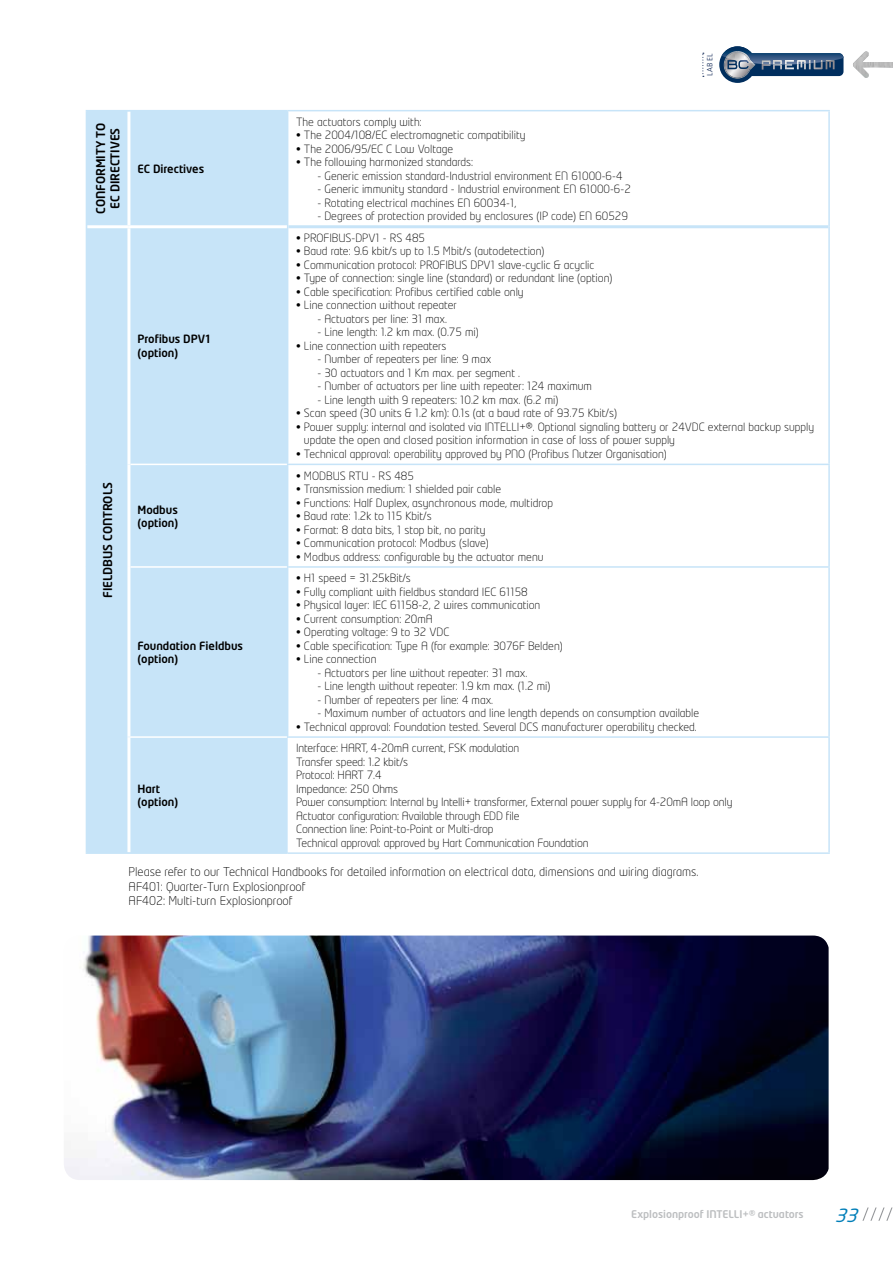
<style>
.page{position:relative;width:893px;height:1263px;background:#fff}
.page>*{position:absolute;margin:0;border:0;box-sizing:border-box;transform-origin:0 0}
.t1{font:italic 18px "Neo Tech";color:#007eb8}
.t2{font:300 12px/14.4px "Neo Tech";color:#000}
.t3{font:500 12px/14.4px "Neo Tech";color:#000;text-align:center}
.t4{font:300 11.25px/13.5px "Neo Tech";color:#000}
.t5{font:500 11.25px/13.5px "Neo Tech";color:#000}
.t6{font:500 10.5px "Neo Tech";color:#bcbec0}
.t7{font:300 7.8px "The Mix B3";letter-spacing:.1em;color:#001a4b}
</style>
<div class="page">
<div style="left:87px;top:111px;width:201px;height:741px;background:#c7e4f8"></div>
<hr style="left:287px;top:464px;width:543px;height:1px;background:#c7e4f8">
<hr style="left:287px;top:566px;width:543px;height:2px;background:#c7e4f8">
<hr style="left:287px;top:111px;width:1px;height:116px;background:#c7e4f8">
<hr style="left:287px;top:227px;width:1px;height:237px;background:#c7e4f8">
<hr style="left:287px;top:465px;width:1px;height:101px;background:#c7e4f8">
<hr style="left:287px;top:568px;width:1px;height:168px;background:#c7e4f8">
<hr style="left:288px;top:225px;width:540px;height:3px;background:#c7e4f8">
<hr style="left:287px;top:736px;width:543px;height:2px;background:#c7e4f8">
<hr style="left:127px;top:111px;width:3px;height:114px;background:#fff">
<hr style="left:87px;top:225px;width:42px;height:3px;background:#fff">
<hr style="left:129px;top:225px;width:158px;height:3px;background:#fff">
<hr style="left:127px;top:228px;width:3px;height:236px;background:#fff">
<hr style="left:127px;top:464px;width:3px;height:103px;background:#fff">
<hr style="left:127px;top:567px;width:3px;height:169px;background:#fff">
<hr style="left:127px;top:738px;width:3px;height:114px;background:#fff">
<hr style="left:130px;top:464px;width:157px;height:1px;background:#fff">
<hr style="left:130px;top:566px;width:157px;height:2px;background:#fff">
<hr style="left:127px;top:736px;width:160px;height:2px;background:#fff">
<hr style="left:86px;top:110px;width:43px;height:1px;background:#c7e4f8">
<hr style="left:86px;top:111px;width:1px;height:116px;background:#c7e4f8">
<hr style="left:129px;top:110px;width:159px;height:1px;background:#c7e4f8">
<hr style="left:288px;top:110px;width:542px;height:1px;background:#c7e4f8">
<hr style="left:828px;top:111px;width:2px;height:116px;background:#c7e4f8">
<hr style="left:86px;top:227px;width:1px;height:237px;background:#c7e4f8">
<hr style="left:86px;top:464px;width:1px;height:103px;background:#c7e4f8">
<hr style="left:86px;top:567px;width:1px;height:170px;background:#c7e4f8">
<hr style="left:86px;top:737px;width:1px;height:115px;background:#c7e4f8">
<hr style="left:86px;top:852px;width:43px;height:2px;background:#c7e4f8">
<hr style="left:828px;top:227px;width:2px;height:237px;background:#c7e4f8">
<hr style="left:828px;top:465px;width:2px;height:101px;background:#c7e4f8">
<hr style="left:828px;top:568px;width:2px;height:168px;background:#c7e4f8">
<hr style="left:828px;top:738px;width:2px;height:114px;background:#c7e4f8">
<hr style="left:129px;top:852px;width:159px;height:2px;background:#c7e4f8">
<hr style="left:288px;top:852px;width:542px;height:2px;background:#c7e4f8">
<img style="left:64px;top:935px;width:765px;height:245px">
<svg style="left:862px;top:1207px;width:31px;height:14px"></svg>
<img style="left:855px;top:51px;width:38px;height:27px">
<svg style="left:719px;top:46px;width:124px;height:37px"></svg>
<svg style="left:702px;top:53px;width:2px;height:24px"></svg>
<p class="t7" style="left:706px;top:76px;width:25px;rotate:-90deg">LABEL</p>
<p class="t3" style="left:93px;top:214px;width:92px;rotate:-90deg">CONFORMITY TO<br>EC DIRECTIVES</p>
<p class="t3" style="left:100px;top:598px;width:117px;rotate:-90deg">FIELDBUS CONTROLS</p>
<p class="t5" style="left:137px;top:162px;width:68px">EC Directives</p>
<p class="t5" style="left:137px;top:332px;width:75px">Profibus DPV1 (option)</p>
<p class="t5" style="left:137px;top:502px;width:42px">Modbus (option)</p>
<p class="t5" style="left:137px;top:639px;width:107px">Foundation Fieldbus (option)</p>
<p class="t5" style="left:137px;top:782px;width:42px">Hart (option)</p>
<p class="t4" style="left:296px;top:115px;width:127px">The actuators comply with:</p>
<p class="t4" style="left:296px;top:128px;width:231px">• The 2004/108/EC electromagnetic compatibility</p>
<p class="t4" style="left:296px;top:142px;width:159px">• The 2006/95/EC C Low Voltage</p>
<p class="t4" style="left:296px;top:155px;width:179px">• The following harmonized standards:</p>
<p class="t4" style="left:317px;top:169px;width:307px">- Generic emission standard-Industrial environment EN 61000-6-4</p>
<p class="t4" style="left:317px;top:182px;width:315px">- Generic immunity standard - Industrial environment EN 61000-6-2</p>
<p class="t4" style="left:317px;top:196px;width:200px">- Rotating electrical machines EN 60034-1,</p>
<p class="t4" style="left:317px;top:209px;width:312px">- Degrees of protection provided by enclosures (IP code) EN 60529</p>
<p class="t4" style="left:296px;top:231px;width:130px">• PROFIBUS-DPV1 - RS 485</p>
<p class="t4" style="left:296px;top:244px;width:250px">• Baud rate: 9.6 kbit/s up to 1.5 Mbit/s (autodetection)</p>
<p class="t4" style="left:296px;top:258px;width:300px">• Communication protocol: PROFIBUS DPV1 slave-cyclic &amp; acyclic</p>
<p class="t4" style="left:296px;top:271px;width:318px">• Type of connection: single line (standard) or redundant line (option)</p>
<p class="t4" style="left:296px;top:285px;width:229px">• Cable specification: Profibus certified cable only</p>
<p class="t4" style="left:296px;top:298px;width:162px">• Line connection without repeater</p>
<p class="t4" style="left:317px;top:312px;width:131px">- Actuators per line: 31 max.</p>
<p class="t4" style="left:317px;top:325px;width:163px">- Line length: 1.2 km max. (0.75 mi)</p>
<p class="t4" style="left:296px;top:339px;width:152px">• Line connection with repeaters</p>
<p class="t4" style="left:317px;top:352px;width:175px">- Number of repeaters per line: 9 max</p>
<p class="t4" style="left:317px;top:366px;width:204px">- 30 actuators and 1 Km max. per segment .</p>
<p class="t4" style="left:317px;top:379px;width:276px">- Number of actuators per line with repeater: 124 maximum</p>
<p class="t4" style="left:317px;top:393px;width:242px">- Line length with 9 repeaters: 10.2 km max. (6.2 mi)</p>
<p class="t4" style="left:296px;top:406px;width:322px">• Scan speed (30 units &amp; 1.2 km): 0.1s (at a baud rate of 93.75 Kbit/s)</p>
<p class="t4" style="left:304px;top:420px;width:512px;text-indent:-8px">• Power supply: internal and isolated via INTELLI+®. Optional signaling battery or 24VDC external backup supply update the open and closed position information in case of loss of power supply</p>
<p class="t4" style="left:296px;top:447px;width:372px">• Technical approval: operability approved by PNO (Profibus Nutzer Organisation)</p>
<p class="t4" style="left:296px;top:469px;width:119px">• MODBUS RTU - RS 485</p>
<p class="t4" style="left:296px;top:482px;width:207px">• Transmission medium: 1 shielded pair cable</p>
<p class="t4" style="left:296px;top:496px;width:258px">• Functions: Half Duplex, asynchronous mode, multidrop</p>
<p class="t4" style="left:296px;top:509px;width:137px">• Baud rate: 1.2k to 115 Kbit/s</p>
<p class="t4" style="left:296px;top:523px;width:191px">• Format: 8 data bits, 1 stop bit, no parity</p>
<p class="t4" style="left:296px;top:536px;width:194px">• Communication protocol: Modbus (slave)</p>
<p class="t4" style="left:296px;top:550px;width:249px">• Modbus address: configurable by the actuator menu</p>
<p class="t4" style="left:296px;top:571px;width:116px">• H1 speed = 31.25kBit/s</p>
<p class="t4" style="left:296px;top:585px;width:233px">• Fully compliant with fieldbus standard IEC 61158</p>
<p class="t4" style="left:296px;top:598px;width:246px">• Physical layer: IEC 61158-2, 2 wires communication</p>
<p class="t4" style="left:296px;top:612px;width:138px">• Current consumption: 20mA</p>
<p class="t4" style="left:296px;top:625px;width:155px">• Operating voltage: 9 to 32 VDC</p>
<p class="t4" style="left:296px;top:639px;width:268px">• Cable specification: Type A (for example: 3076F Belden)</p>
<p class="t4" style="left:296px;top:652px;width:82px">• Line connection</p>
<p class="t4" style="left:317px;top:666px;width:211px">- Actuators per line without repeater: 31 max.</p>
<p class="t4" style="left:317px;top:679px;width:234px">- Line length without repeater: 1.9 km max. (1.2 mi)</p>
<p class="t4" style="left:317px;top:693px;width:177px">- Number of repeaters per line: 4 max.</p>
<p class="t4" style="left:317px;top:706px;width:383px">- Maximum number of actuators and line length depends on consumption available</p>
<p class="t4" style="left:296px;top:720px;width:402px">• Technical approval: Foundation tested. Several DCS manufacturer operability checked.</p>
<p class="t4" style="left:296px;top:741px;width:438px">Interface: HART, 4-20mA current, FSK modulation<br>Transfer speed: 1.2 kbit/s<br>Protocol: HART 7.4<br>Impedance: 250 Ohms<br>Power consumption: Internal by Intelli+ transformer, External power supply for 4-20mA loop only Actuator configuration: Available through EDD file<br>Connection line: Point-to-Point or Multi-drop<br>Technical approval: approved by Hart Communication Foundation</p>
<p class="t2" style="left:129px;top:865px;width:571px">Please refer to our Technical Handbooks for detailed information on electrical data, dimensions and wiring diagrams.<br>AF401: Quarter-Turn Explosionproof<br>AF402: Multi-turn Explosionproof</p>
<p class="t6" style="left:631px;top:1207px;width:174px">Explosionproof INTELLI+® actuators</p>
<h1 class="t1" style="left:834px;top:1204px;width:27px">33</h1>
</div>
